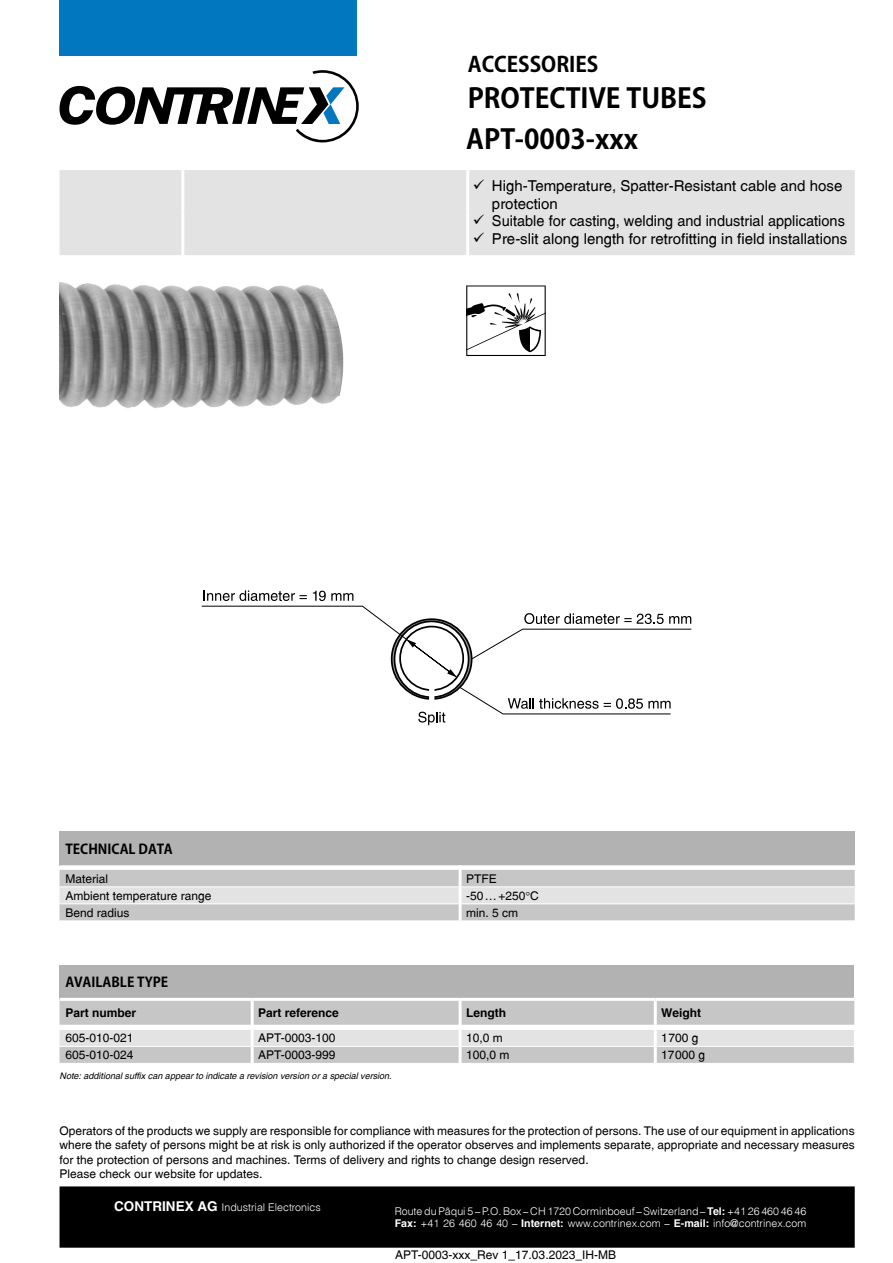
<style>
.page{position:relative;width:893px;height:1263px;background:#fff}
.page>*{position:absolute;margin:0;border:0;box-sizing:border-box;transform-origin:0 0}
.t1{font:700 27px "Koz Go Pro";color:#000}
.t2{font:700 21px "Koz Go Pro";color:#000}
.t3{font:15px/17.7px "Switzerland Plain";color:#000}
.t4{font:700 13.5px "Koz Go Pro";color:#000}
.t5{font:12px/14.2px "Switzerland Plain";color:#000}
.t6{font:700 12px "Switzerland";color:#000}
.t7{font:10.65px/12.8px "Switzerland Light Plain";color:#fff}
.t8{font:italic 9px "Switzerland";color:#000}
.s1{font-family:"Switzerland";font-weight:700;font-size:13.5px}
.s2{font-family:"Switzerland";font-weight:700}
</style>
<div class="page">
<div style="left:60px;top:0;width:297px;height:55px;background:#0077be"></div>
<svg style="left:60px;top:70px;width:299px;height:72px"></svg>
<div style="left:60px;top:1187px;width:794px;height:60px;background:#000"></div>
<div style="left:60px;top:1186px;width:795px;height:62px;border:2px solid #000"></div>
<div style="left:60px;top:170px;width:795px;height:85px;background:#e3e3e3"></div>
<hr style="left:181px;top:170px;width:3px;height:43px;background:#fff">
<hr style="left:466px;top:170px;width:3px;height:43px;background:#fff">
<hr style="left:181px;top:213px;width:3px;height:42px;background:#fff">
<hr style="left:466px;top:213px;width:3px;height:42px;background:#fff">
<div style="left:60px;top:965px;width:794px;height:34px;background:#b3b2b2"></div>
<div style="left:60px;top:1001px;width:794px;height:24px;background:#c6c6c6"></div>
<hr style="left:60px;top:998px;width:192px;height:3px;background:#fff">
<hr style="left:252px;top:998px;width:208px;height:3px;background:#fff">
<hr style="left:460px;top:998px;width:195px;height:3px;background:#fff">
<hr style="left:655px;top:998px;width:199px;height:3px;background:#fff">
<hr style="left:251px;top:1001px;width:3px;height:24px;background:#fff">
<hr style="left:459px;top:1001px;width:3px;height:24px;background:#fff">
<hr style="left:654px;top:1001px;width:3px;height:24px;background:#fff">
<svg style="left:60px;top:1030px;width:794px;height:33px;background:#d6d6d6"></svg>
<svg style="left:466px;top:285px;width:80px;height:71px"></svg>
<div style="left:60px;top:831px;width:795px;height:34px;background:#b3b2b2"></div>
<svg style="left:202px;top:590px;width:489px;height:135px"></svg>
<img style="left:60px;top:282px;width:284px;height:126px">
<svg style="left:60px;top:865px;width:795px;height:56px;background:#d5d5d5"></svg>
<h2 class="t2" style="left:468px;top:51px;width:132px">ACCESSORIES</h2>
<h1 class="t1" style="left:468px;top:81px;width:240px">PROTECTIVE TUBES</h1>
<h1 class="t1" style="left:466px;top:122px;width:173px">APT-0003-xxx</h1>
<p class="t3" style="left:492px;top:177px;width:352px;text-indent:-19px">✓ High-Temperature, Spatter-Resistant cable and hose protection</p>
<p class="t3" style="left:473px;top:212px;width:374px">✓ Suitable for casting, welding and industrial applications</p>
<p class="t3" style="left:473px;top:230px;width:376px">✓ Pre-slit along length for retrofitting in field installations</p>
<p class="t4" style="left:66px;top:841px;width:109px">TECHNICAL DATA</p>
<p class="t5" style="left:66px;top:871px;width:44px">Material</p>
<p class="t5" style="left:466px;top:871px;width:32px">PTFE</p>
<p class="t5" style="left:66px;top:888px;width:148px">Ambient temperature range</p>
<p class="t5" style="left:466px;top:888px;width:74px">-50…+250 C</p>
<p class="t5" style="left:66px;top:905px;width:66px">Bend radius</p>
<p class="t5" style="left:466px;top:905px;width:53px">min. 5 cm</p>
<p class="t4" style="left:66px;top:973px;width:104px">AVAILABLE TYPE</p>
<p class="t6" style="left:66px;top:1006px;width:72px">Part number</p>
<p class="t6" style="left:258px;top:1006px;width:82px">Part reference</p>
<p class="t6" style="left:466px;top:1006px;width:41px">Length</p>
<p class="t6" style="left:661px;top:1006px;width:41px">Weight</p>
<p class="t5" style="left:66px;top:1031px;width:70px">605-010-021</p>
<p class="t5" style="left:258px;top:1031px;width:79px">APT-0003-100</p>
<p class="t5" style="left:466px;top:1031px;width:38px">10,0 m</p>
<p class="t5" style="left:661px;top:1031px;width:39px">1700 g</p>
<p class="t5" style="left:66px;top:1048px;width:70px">605-010-024</p>
<p class="t5" style="left:258px;top:1048px;width:79px">APT-0003-999</p>
<p class="t5" style="left:466px;top:1048px;width:45px">100,0 m</p>
<p class="t5" style="left:661px;top:1048px;width:45px">17000 g</p>
<p class="t8" style="left:60px;top:1070px;width:334px">Note: additional suffix can appear to indicate a revision version or a special version.</p>
<p class="t5" style="left:60px;top:1124px;width:797px">Operators of the products we supply are responsible for compliance with measures for the protection of persons. The use of our equipment in applications where the safety of persons might be at risk is only authorized if the operator observes and implements separate, appropriate and necessary measures for the protection of persons and machines. Terms of delivery and rights to change design reserved.<br>Please check our website for updates.</p>
<p class="t7" style="left:114px;top:1200px;width:208px"><span class="s1">CONTRINEX AG</span> Industrial Electronics</p>
<p class="t7" style="left:395px;top:1204px;width:413px">Route du Pâqui 5 – P.O. Box – CH 1720 Corminboeuf – Switzerland – <span class="s2">Tel:</span> +41 26 460 46 46<br><span class="s2">Fax:</span> +41 26 460 46 40 – <span class="s2">Internet:</span> www.contrinex.com – <span class="s2">E-mail:</span> info@contrinex.com</p>
<p class="t5" style="left:395px;top:1247px;width:222px">APT-0003-xxx_Rev 1_17.03.2023_IH-MB</p>
</div>
